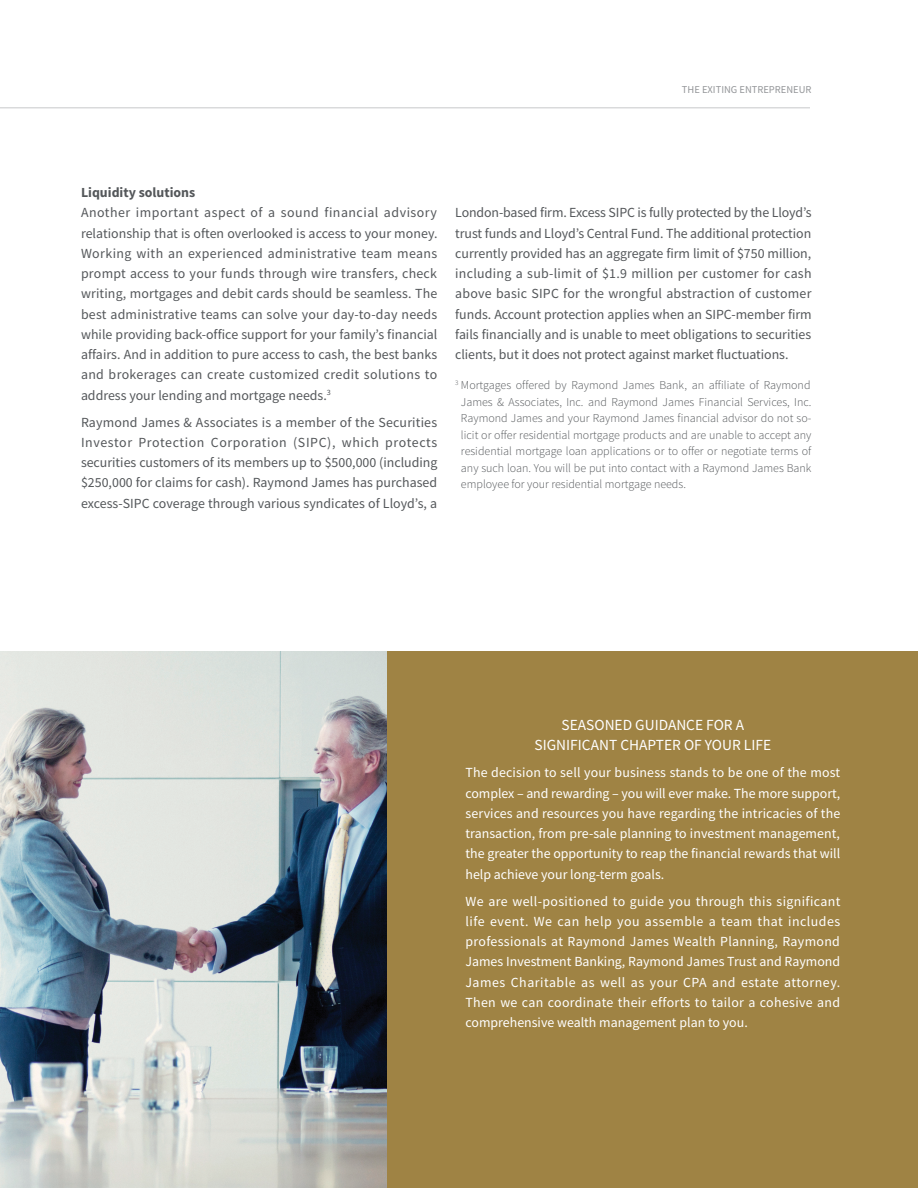
<style>
.page{position:relative;width:918px;height:1188px;background:#fff}
.page>*{position:absolute;margin:0;border:0;box-sizing:border-box;transform-origin:0 0}
.First_Tier_Subhead{font:15.3px/20.2px "Source Sans Pro";color:#fff;text-align:center}
.Body_Copy{font:13.8px/20.2px "Source Sans Pro";color:#54575a;text-align:justify}
.Body_Copy-2{font:13.8px/20.2px "Source Sans Pro";color:#fff;text-align:justify}
.Third_Tier_subhead{font:700 13.8px "Source Sans Pro";color:#54575a}
.Hedge_Disclaimer_cop{font:300 12px/16.5px "Source Sans Pro";color:#54575a;text-align:justify}
.t1{font:10.5px "Source Sans Pro";color:#939598}
</style>
<div class="page">
<hr style="left:0;top:107px;width:810px;height:1px;background:#c7c8ca">
<img style="left:0;top:651px;width:388px;height:537px">
<div style="left:388px;top:651px;width:530px;height:537px;background:#9f8344"></div>
<p class="t1" style="left:682px;top:83px;width:131px">THE EXITING ENTREPRENEUR</p>
<p class="Third_Tier_subhead" style="left:81px;top:183px;width:116px">Liquidity solutions</p>
<p class="Body_Copy" style="left:81px;top:203px;width:358px">Another important aspect of a sound financial advisory relationship that is often overlooked is access to your money.<br>Working with an experienced administrative team means prompt access to your funds through wire transfers, check writing, mortgages and debit cards should be seamless. The best administrative teams can solve your day-to-day needs while providing back-office support for your family’s financial affairs. And in addition to pure access to cash, the best banks and brokerages can create customized credit solutions to address your lending and mortgage needs.<sup>3</sup></p>
<p class="Body_Copy" style="left:81px;top:412px;width:358px">Raymond James &amp; Associates is a member of the Securities Investor Protection Corporation (SIPC), which protects securities customers of its members up to $500,000 (including $250,000 for claims for cash). Raymond James has purchased excess-SIPC coverage through various syndicates of Lloyd’s, a</p>
<p class="Body_Copy" style="left:455px;top:203px;width:358px">London-based firm. Excess SIPC is fully protected by the Lloyd’s trust funds and Lloyd’s Central Fund. The additional protection currently provided has an aggregate firm limit of $750 million, including a sub-limit of $1.9 million per customer for cash above basic SIPC for the wrongful abstraction of customer funds. Account protection applies when an SIPC-member firm fails financially and is unable to meet obligations to securities clients, but it does not protect against market fluctuations.</p>
<p class="Hedge_Disclaimer_cop" style="left:461px;top:377px;width:352px;text-indent:-6px"><sup>3</sup> Mortgages offered by Raymond James Bank, an affiliate of Raymond James &amp; Associates, Inc. and Raymond James Financial Services, Inc.<br>Raymond James and your Raymond James financial advisor do not so&shy;licit or offer residential mortgage products and are unable to accept any residential mortgage loan applications or to offer or negotiate terms of any such loan. You will be put into contact with a Raymond James Bank employee for your residential mortgage needs.</p>
<p class="First_Tier_Subhead" style="left:535px;top:715px;width:238px">SEASONED GUIDANCE FOR A<br>SIGNIFICANT CHAPTER OF YOUR LIFE</p>
<p class="Body_Copy-2" style="left:465px;top:763px;width:376px">The decision to sell your business stands to be one of the most complex – and rewarding – you will ever make. The more support, services and resources you have regarding the intricacies of the transaction, from pre-sale planning to investment management, the greater the opportunity to reap the financial rewards that will help achieve your long-term goals.</p>
<p class="Body_Copy-2" style="left:465px;top:891px;width:376px">We are well-positioned to guide you through this significant life event. We can help you assemble a team that includes professionals at Raymond James Wealth Planning, Raymond James Investment Banking, Raymond James Trust and Raymond James Charitable as well as your CPA and estate attorney.<br>Then we can coordinate their efforts to tailor a cohesive and comprehensive wealth management plan to you.</p>
</div>
